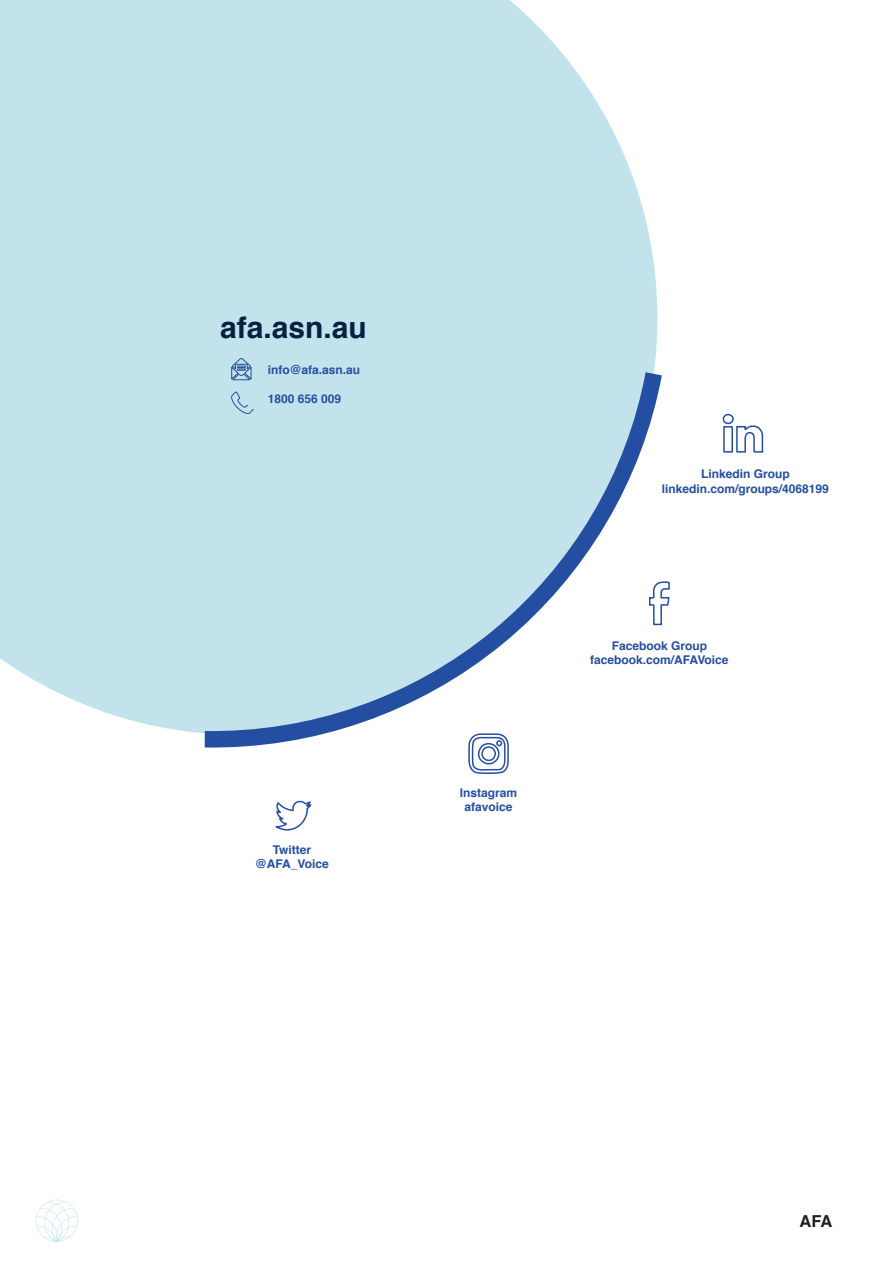
<style>
.page{position:relative;width:893px;height:1263px;background:#fff}
.page>*{position:absolute;margin:0;border:0;box-sizing:border-box;transform-origin:0 0}
.Title_Blue{font:700 30px "Helvetica";color:#072241}
.t1{font:700 16.5px "Helvetica";color:#231f20}
.bold_bigger{font:700 12px/14.4px "Helvetica";color:#244ea1;text-align:center}
</style>
<div class="page">
<svg style="left:36px;top:1199px;width:42px;height:43px"></svg>
<div style="left:0;top:0;width:657px;height:732px;background:#c3e3ec"></div>
<svg style="left:722px;top:413px;width:42px;height:40px"></svg>
<svg style="left:468px;top:755px;width:41px;height:19px"></svg>
<svg style="left:275px;top:800px;width:37px;height:31px"></svg>
<svg style="left:188px;top:355px;width:482px;height:400px"></svg>
<svg style="left:231px;top:391px;width:23px;height:23px"></svg>
<p class="Title_Blue" style="left:220px;top:303px;width:148px">afa.asn.au</p>
<p class="bold_bigger" style="left:268px;top:362px;width:94px">info@afa.asn.au</p>
<p class="bold_bigger" style="left:268px;top:392px;width:75px">1800 656 009</p>
<p class="bold_bigger" style="left:255px;top:842px;width:75px">Twitter @AFA_Voice</p>
<p class="bold_bigger" style="left:460px;top:785px;width:59px">Instagram afavoice</p>
<p class="bold_bigger" style="left:662px;top:467px;width:169px">Linkedin Group linkedin.com/groups/4068199</p>
<p class="bold_bigger" style="left:590px;top:638px;width:140px">Facebook Group facebook.com/AFAVoice</p>
<h2 class="t1" style="left:799px;top:1207px;width:35px">AFA</h2>
</div>
